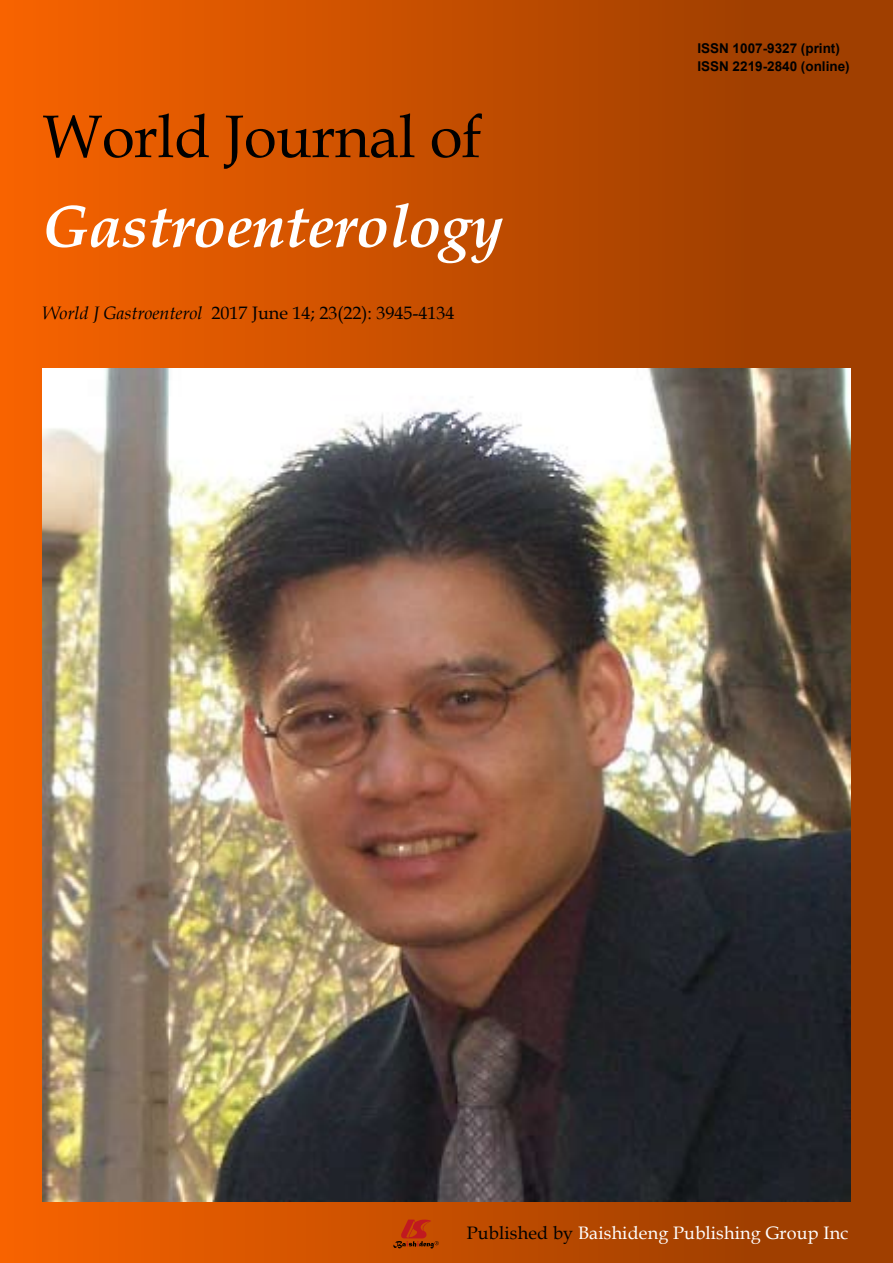
<style>
.page{position:relative;width:893px;height:1263px;background:#fff}
.page>*{position:absolute;margin:0;border:0;box-sizing:border-box;transform-origin:0 0}
.t1{font:italic 700 60px/89.7px "Book Antiqua";letter-spacing:-.01em;color:#fff}
.t2{font:18px "Book Antiqua";color:#000}
.t3{font:18px "Book Antiqua";letter-spacing:.01em;color:#fff}
.t4{font:700 13.5px/18px "Arial";color:#000}
.s1{font-weight:400;font-style:normal;color:#000}
.s2{font-style:italic}
.s3{color:#000}
</style>
<div class="page">
<div style="left:0;top:0;width:893px;height:1263px;background:linear-gradient(to right,#f66200,#943a00)"></div>
<svg style="left:393px;top:1219px;width:46px;height:29px"></svg>
<img style="left:42px;top:368px;width:808px;height:833px">
<p class="t1" style="left:43px;top:91px;width:463px"><span class="s1">World Journal of<br></span>Gastroenterology</p>
<p class="t2" style="left:43px;top:300px;width:413px"><span class="s2">World J Gastroenterol</span> 2017 June 14; 23(22): 3945-4134</p>
<p class="t4" style="left:697px;top:39px;width:154px">ISSN 1007-9327 (print)<br>ISSN 2219-2840 (online)</p>
<p class="t3" style="left:467px;top:1220px;width:383px"><span class="s3">Published by</span> Baishideng Publishing Group Inc</p>
</div>
